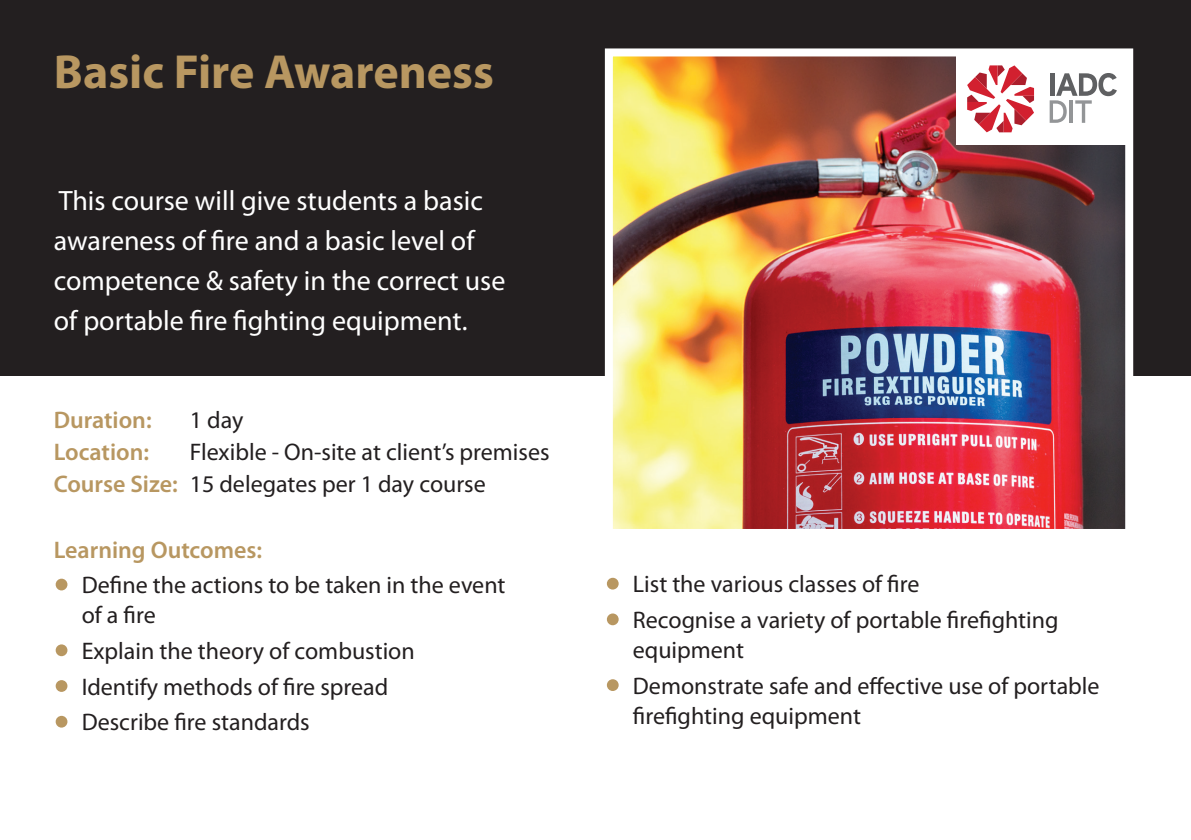
<style>
.page{position:relative;width:1191px;height:840px;background:#fff}
.page>*{position:absolute;margin:0;border:0;box-sizing:border-box;transform-origin:0 0}
.t1{font:700 48px "Myriad Pro";color:#b89761}
.t2{font:28px/40px "Myriad Pro";color:#fff}
.t3{font:24px/30px "Myriad Pro";color:#231f20}
.t4{font:600 24px "Myriad Pro";color:#b89761}
.s1{font-weight:600;color:#b89761}
.s2{font-size:56px;color:#b89761}
</style>
<div class="page">
<div style="left:0;top:0;width:1191px;height:375px;background:#231f20"></div>
<img style="left:614px;top:57px;width:510px;height:470px">
<div style="left:605px;top:48px;width:528px;height:488px;border:8px solid #fff"></div>
<div style="left:955px;top:51px;width:176px;height:94px;background:#fff"></div>
<svg style="left:967px;top:65px;width:67px;height:67px"></svg>
<svg style="left:1049px;top:73px;width:67px;height:50px"></svg>
<h1 class="t1" style="left:54px;top:41px;width:441px">Basic Fire Awareness</h1>
<p class="t2" style="left:54px;top:180px;width:453px">This course will give students a basic awareness of fire and a basic level of competence &amp; safety in the correct use of portable fire fighting equipment.</p>
<p class="t4" style="left:54px;top:404px;width:100px">Duration:</p>
<p class="t3" style="left:190px;top:404px;width:55px">1 day</p>
<p class="t4" style="left:54px;top:436px;width:97px">Location:</p>
<p class="t3" style="left:54px;top:435px;width:497px;line-height:32px;text-indent:136px">Flexible - On-site at client’s premises<br><span class="s1">Course Size:</span> 15 delegates per 1 day course</p>
<p class="t4" style="left:54px;top:534px;width:210px">Learning Outcomes:</p>
<p class="t3" style="left:82px;top:569px;width:425px;text-indent:-28px"><span class="s2">•</span> Define the actions to be taken in the event of a fire</p>
<p class="t3" style="left:54px;top:635px;width:363px"><span class="s2">•</span> Explain the theory of combustion</p>
<p class="t3" style="left:54px;top:670px;width:336px"><span class="s2">•</span> Identify methods of fire spread</p>
<p class="t3" style="left:54px;top:706px;width:258px"><span class="s2">•</span> Describe fire standards</p>
<p class="t3" style="left:605px;top:568px;width:316px"><span class="s2">•</span> List the various classes of fire</p>
<p class="t3" style="left:633px;top:604px;width:427px;text-indent:-28px"><span class="s2">•</span> Recognise a variety of portable firefighting equipment</p>
<p class="t3" style="left:633px;top:670px;width:468px;text-indent:-28px"><span class="s2">•</span> Demonstrate safe and effective use of portable firefighting equipment</p>
</div>
